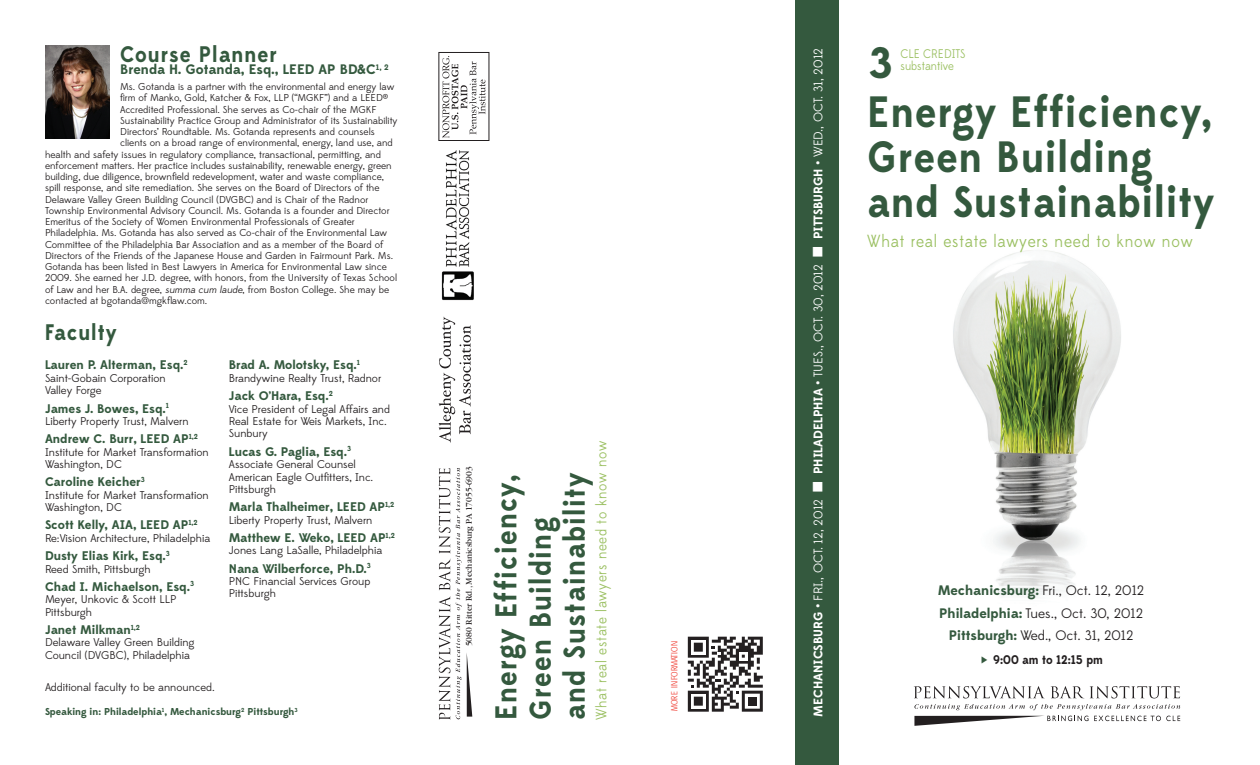
<style>
.page{position:relative;width:1260px;height:765px;background:#fff}
.page>*{position:absolute;margin:0;border:0;box-sizing:border-box;transform-origin:0 0}
.t1{font:700 43.75px/45px "Edmondsans";letter-spacing:.03em;color:#34593e;scale:.9 1}
.t2{font:700 43.75px "Edmondsans";letter-spacing:.03em;color:#34593e}
.t3{font:700 30px/34.2px "Edmondsans";letter-spacing:.05em;color:#34593e;scale:.9 1}
.t4{font:700 22.5px "Edmondsans";letter-spacing:.05em;color:#34593e;scale:.9 1}
.t5{font:17.5px "Edmondsans";letter-spacing:.05em;color:#9bc062;scale:.9 1}
.t6{font:15px "Edmondsans";letter-spacing:.05em;color:#9bc062;scale:.9 1}
.t7{font:13.75px/22.2px "Edmondsans";color:#231f20;text-align:center}
.t8{font:700 13.75px "Edmondsans";color:#34593e}
.t9{font:700 12.5px "Edmondsans";color:#34593e}
.t10{font:12.5px "Edmondsans";color:#fff}
.t11{font:12.5px/12.5px "Edmondsans";color:#9bc062;scale:.9 1}
.t12{font:700 12.5px "Edmondsans";color:#231f20;scale:.92 1}
.t13{font:11.25px/12.5px "Edmondsans";color:#231f20}
.t14{font:10px "Edmondsans";color:#231f20}
.t15{font:700 10px "Edmondsans";color:#34593e}
.t16{font:9px "Garamond LT";color:#231f20}
.t17{font:300 condensed 8.75px "Formata";letter-spacing:.01em;color:#ee2e22}
.s1{font-style:italic}
.s2{font-weight:700}
.s3{font-family:"Arial"}
.s4{font-weight:700;color:#34593e}
</style>
<div class="page">
<img style="left:45px;top:45px;width:65px;height:94px">
<img style="left:953px;top:250px;width:168px;height:348px">
<div style="left:439px;top:52px;width:50px;height:89px;border:1px solid #231f20"></div>
<svg style="left:442px;top:56px;width:43px;height:82px"></svg>
<div style="left:795px;top:0;width:44px;height:765px;background:#34593e"></div>
<svg style="left:914px;top:704px;width:266px;height:6px"></svg>
<svg style="left:914px;top:686px;width:130px;height:12px"></svg>
<svg style="left:1051px;top:686px;width:33px;height:12px"></svg>
<svg style="left:1090px;top:686px;width:90px;height:12px"></svg>
<svg style="left:914px;top:716px;width:266px;height:10px"></svg>
<svg style="left:439px;top:468px;width:11px;height:252px"></svg>
<svg style="left:456px;top:468px;width:16px;height:251px"></svg>
<img style="left:441px;top:151px;width:33px;height:150px">
<svg style="left:439px;top:317px;width:32px;height:126px"></svg>
<svg style="left:688px;top:637px;width:75px;height:75px"></svg>
<h3 class="t4" style="left:120px;top:40px;width:176px">Course Planner</h3>
<h3 class="t8" style="left:120px;top:61px;width:270px">Brenda H. Gotanda, Esq., LEE D AP BD&amp;C<sup>1,</sup> <sup>2</sup></h3>
<p class="t14" style="left:120px;top:81px;width:276px">Ms. Gotanda is a partner with the environmental and energy law</p>
<p class="t14" style="left:120px;top:92px;width:270px">firm of Manko, Gold, Katcher &amp; Fox, LLP (“MGKF”) and a LEED®</p>
<p class="t14" style="left:120px;top:103px;width:257px">Accredited Professional. She serves as Co-chair of the MGKF</p>
<p class="t14" style="left:120px;top:115px;width:279px">Sustainability Practice Group and Administrator of its Sustainability</p>
<p class="t14" style="left:120px;top:126px;width:256px">Directors’ Roundtable. Ms. Gotanda represents and counsels</p>
<p class="t14" style="left:120px;top:137px;width:274px">clients on a broad range of environmental, energy, land use, and</p>
<p class="t14" style="left:45px;top:148px;width:337px">health and safety issues in regulatory compliance, transactional, permitting, and</p>
<p class="t14" style="left:45px;top:160px;width:348px">enforcement matters. Her practice includes sustainability, renewable energy, green</p>
<p class="t14" style="left:45px;top:171px;width:341px">building, due diligence, brownfield redevelopment, water and waste compliance,</p>
<p class="t14" style="left:45px;top:182px;width:336px">spill response, and site remediation. She serves on the Board of Directors of the</p>
<p class="t14" style="left:45px;top:193px;width:325px">Delaware Valley Green Building Council (DVGBC) and is Chair of the Radnor</p>
<p class="t14" style="left:45px;top:205px;width:346px">Township Environmental Advisory Council. Ms. Gotanda is a founder and Director</p>
<p class="t14" style="left:45px;top:216px;width:311px">Emeritus of the Society of Women Environmental Professionals of Greater</p>
<p class="t14" style="left:45px;top:227px;width:344px">Philadelphia. Ms. Gotanda has also served as Co-chair of the Environmental Law</p>
<p class="t14" style="left:45px;top:238px;width:340px">Committee of the Philadelphia Bar Association and as a member of the Board of</p>
<p class="t14" style="left:45px;top:250px;width:350px">Directors of the Friends of the Japanese House and Garden in Fairmount Park. Ms.</p>
<p class="t14" style="left:45px;top:261px;width:343px">Gotanda has been listed in Best Lawyers in America for Environmental Law since</p>
<p class="t14" style="left:45px;top:272px;width:354px">2009. She earned her J.D. degree, with honors, from the University of Texas School</p>
<p class="t14" style="left:45px;top:283px;width:346px">of Law and her B.A. degree, <span class="s1">summa cum laude</span>, from Boston College. She may be</p>
<p class="t14" style="left:45px;top:295px;width:164px">contacted at bgotanda@mgkfl aw.com.</p>
<h3 class="t4" style="left:45px;top:319px;width:81px">Faculty</h3>
<p class="t9" style="left:45px;top:357px;width:144px">Lauren P. Alterman, Esq.<sup>2</sup></p>
<p class="t13" style="left:45px;top:372px;width:122px">Saint-Gobain Corporation<br>Valley Forge</p>
<p class="t9" style="left:45px;top:401px;width:126px">James J. Bowes, Esq.<sup>1</sup></p>
<p class="t13" style="left:45px;top:415px;width:145px">Liberty Property Trust, Malvern</p>
<p class="t9" style="left:45px;top:431px;width:155px">Andrew C. Burr, LEE D AP<sup>1,2</sup></p>
<p class="t13" style="left:45px;top:446px;width:165px">Institute for Market Transformation<br>Washington, DC</p>
<p class="t9" style="left:45px;top:474px;width:101px">Caroline Keicher<sup>3</sup></p>
<p class="t13" style="left:45px;top:489px;width:165px">Institute for Market Transformation<br>Washington, DC</p>
<p class="t9" style="left:45px;top:517px;width:154px">Scott Kelly, AIA, LEE D AP<sup>1,2</sup></p>
<p class="t13" style="left:45px;top:532px;width:167px">Re:Vision Architecture, Philadelphia</p>
<p class="t9" style="left:45px;top:548px;width:126px">Dusty Elias Kirk, Esq.<sup>3</sup></p>
<p class="t13" style="left:45px;top:563px;width:107px">Reed Smith, Pittsburgh</p>
<p class="t9" style="left:45px;top:579px;width:151px">Chad I. Michaelson, Esq.<sup>3</sup></p>
<p class="t13" style="left:45px;top:593px;width:133px">Meyer, Unkovic &amp; Scott LLP<br>Pittsburgh</p>
<p class="t9" style="left:45px;top:622px;width:97px">Janet Milkman<sup>1,2</sup></p>
<p class="t13" style="left:45px;top:637px;width:151px">Delaware Valley Green Building<br>Council (DVGBC), Philadelphia</p>
<p class="t9" style="left:229px;top:357px;width:133px">Brad A. Molotsky, Esq.<sup>1</sup></p>
<p class="t13" style="left:229px;top:372px;width:154px">Brandywine Realty Trust, Radnor</p>
<p class="t9" style="left:229px;top:388px;width:106px">Jack O’H ara, Esq.<sup>2</sup></p>
<p class="t13" style="left:229px;top:403px;width:163px">Vice President of Legal Affairs and<br>Real Estate for Weis Markets, Inc.<br>Sunbury</p>
<p class="t9" style="left:229px;top:444px;width:124px">Lucas G. Paglia, Esq.<sup>3</sup></p>
<p class="t13" style="left:229px;top:458px;width:146px">Associate General Counsel<br>American Eagle Outfitters, Inc.<br>Pittsburgh</p>
<p class="t9" style="left:229px;top:499px;width:167px">Marla Thalheimer, LEE D AP<sup>1,2</sup></p>
<p class="t13" style="left:229px;top:514px;width:145px">Liberty Property Trust, Malvern</p>
<p class="t9" style="left:229px;top:530px;width:168px">Matthew E. Weko, LEE D AP<sup>1,2</sup></p>
<p class="t13" style="left:229px;top:545px;width:155px">Jones Lang LaSalle, Philadelphia</p>
<p class="t9" style="left:229px;top:561px;width:144px">N ana Wilberforce, Ph.D.<sup>3</sup></p>
<p class="t13" style="left:229px;top:575px;width:143px">PNC Financial Services Group<br>Pittsburgh</p>
<p class="t13" style="left:45px;top:682px;width:171px">Additional faculty to be announced.</p>
<p class="t15" style="left:45px;top:705px;width:254px">Speaking in: Philadelphia<sup>1</sup>, Mechanicsburg<sup>2</sup> Pittsburgh<sup>3</sup></p>
<p class="t16" style="left:464px;top:646px;width:182px;rotate:-90deg">5080 Ritter Rd., Mechanicsburg PA 17055-6903</p>
<h3 class="t6" style="left:593px;top:720px;width:311px;rotate:-90deg">What real estate lawyers need to know now</h3>
<h2 class="t3" style="left:490px;top:720px;width:276px;rotate:-90deg">Energy Efficiency,<br>Green Building and Sustainability</h2>
<p class="t17" style="left:670px;top:711px;width:71px;rotate:-90deg">MORE INFORMATION</p>
<p class="t10" style="left:811px;top:717px;width:670px;rotate:-90deg"><span class="s2">Mechanicsburg</span> <span class="s3">•</span> fri., oct. 12, 2012 ■ <span class="s2">PHILADELPHIA</span> <span class="s3">•</span> TUES., OCT. 30, 2012 ■ <span class="s2">PITTSBURGH</span> <span class="s3">•</span> We d., oct. 31, 2012</p>
<h1 class="t2" style="left:868px;top:36px;width:26px">3</h1>
<p class="t11" style="left:901px;top:48px;width:74px">CLE CREDITS substantive</p>
<h1 class="t1" style="left:867px;top:90px;width:387px">Energy Efficiency,<br>Green Building and Sustainability</h1>
<h3 class="t5" style="left:867px;top:231px;width:363px">What real estate lawyers need to know now</h3>
<h3 class="t7" style="left:938px;top:580px;width:208px"><span class="s4">Mechanicsburg:</span> Fri., Oct. 12, 2012<br><span class="s4">Philadelphia:</span> Tues., Oct. 30, 2012<br><span class="s4">Pittsburgh:</span> Wed., Oct. 31, 2012</h3>
<p class="t12" style="left:993px;top:652px;width:121px">9:00 am to 12:15 pm</p>
</div>
